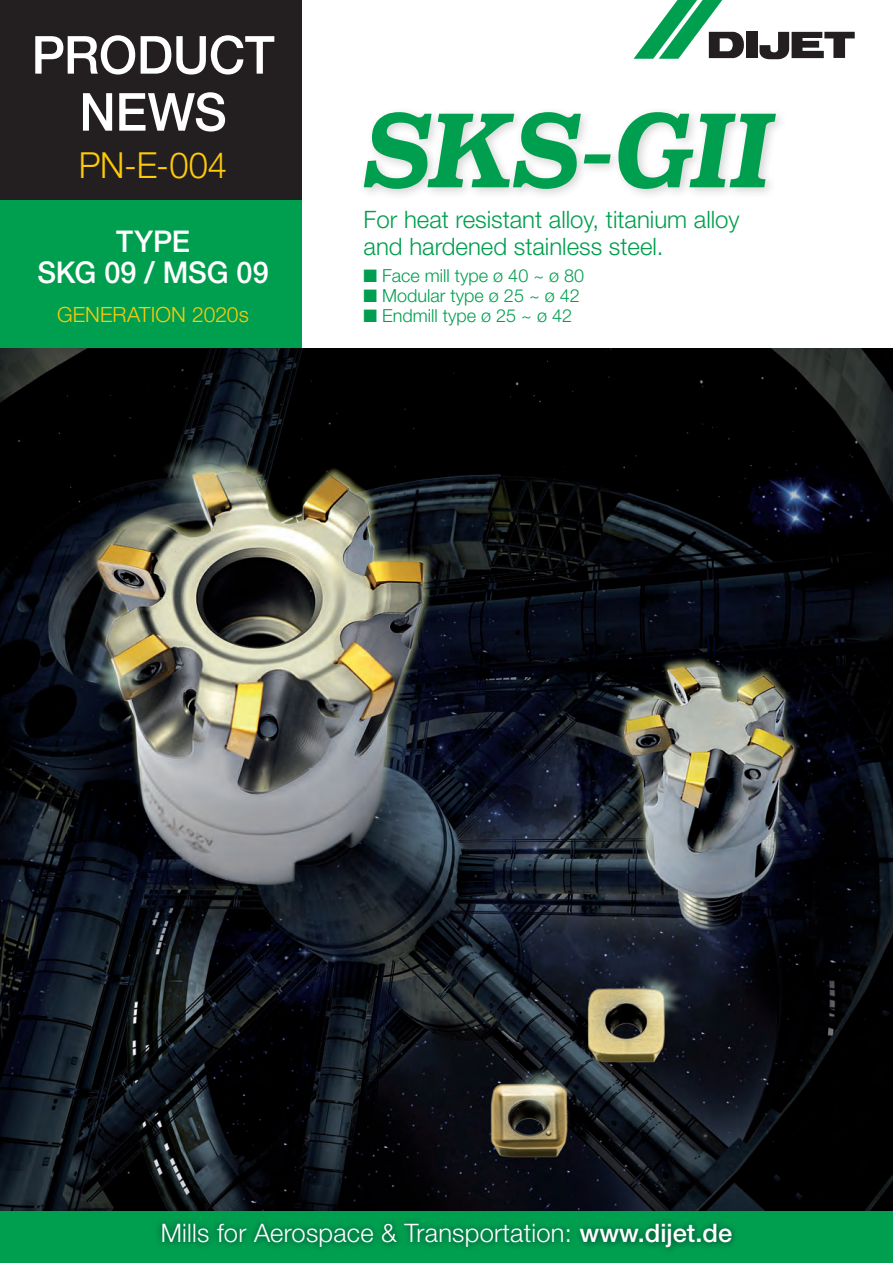
<style>
.page{position:relative;width:893px;height:1263px;background:#fff}
.page>*{position:absolute;margin:0;border:0;box-sizing:border-box;transform-origin:0 0}
.t1{font:italic 700 99px "Superclarendon";letter-spacing:-.035em;color:#009f4f;scale:.9 1}
.t2{font:500 52.5px/57px "Helvetica Neue";letter-spacing:-.01em;color:#fff;text-align:center;scale:.96 1}
.t3{font:300 36px "Helvetica Neue";color:#feca0a;scale:.96 1}
.t4{font:500 30px/31.5px "Helvetica Neue";color:#fff;text-align:center;scale:.96 1}
.t5{font:300 25.5px "Helvetica Neue";letter-spacing:.01em;color:#fff}
.t6{font:300 24px/27px "Helvetica Neue";color:#009f4f}
.t7{font:300 21px "Helvetica Neue";letter-spacing:.005em;color:#feca0a}
.t8{font:300 18px "Helvetica Neue";color:#009f4f}
.s1{font-weight:500}
</style>
<div class="page">
<div style="left:0;top:0;width:302px;height:349px;background:#009f4f"></div>
<div style="left:0;top:0;width:302px;height:200px;background:#231f20"></div>
<img style="left:0;top:349px;width:893px;height:863px">
<div style="left:358px;top:105px;width:429px;height:96px;background:#231f20;opacity:.2"></div>
<div style="left:746px;top:32px;width:11px;height:26px;background:#231f20"></div>
<svg style="left:759px;top:32px;width:96px;height:27px"></svg>
<svg style="left:634px;top:0;width:110px;height:59px"></svg>
<div style="left:0;top:1212px;width:893px;height:51px;background:#009f4f"></div>
<div style="left:155px;top:1216px;width:583px;height:39px;background:#071822;opacity:.75"></div>
<h2 class="t2" style="left:31px;top:26px;width:255px">PRODUCT<br>NEWS</h2>
<h3 class="t3" style="left:79px;top:143px;width:156px">PN-E-004</h3>
<p class="t4" style="left:37px;top:225px;width:243px">TYPE<br>SKG 09 / MSG 09</p>
<p class="t7" style="left:57px;top:302px;width:193px">GENERATION 2020s</p>
<h1 class="t1" style="left:360px;top:92px;width:455px">SKS-GII</h1>
<p class="t6" style="left:364px;top:206px;width:378px">For heat resistant alloy, titanium alloy and hardened stainless steel.</p>
<p class="t8" style="left:364px;top:264px;width:222px">■ Face mill type ø 40 ~ ø 80</p>
<p class="t8" style="left:364px;top:285px;width:218px">■ Modular type ø 25 ~ ø 42</p>
<p class="t8" style="left:364px;top:305px;width:210px">■ Endmill type ø 25 ~ ø 42</p>
<p class="t5" style="left:161px;top:1217px;width:573px">Mills for Aerospace &amp; Transportation: <span class="s1">www.dijet.de</span></p>
</div>
